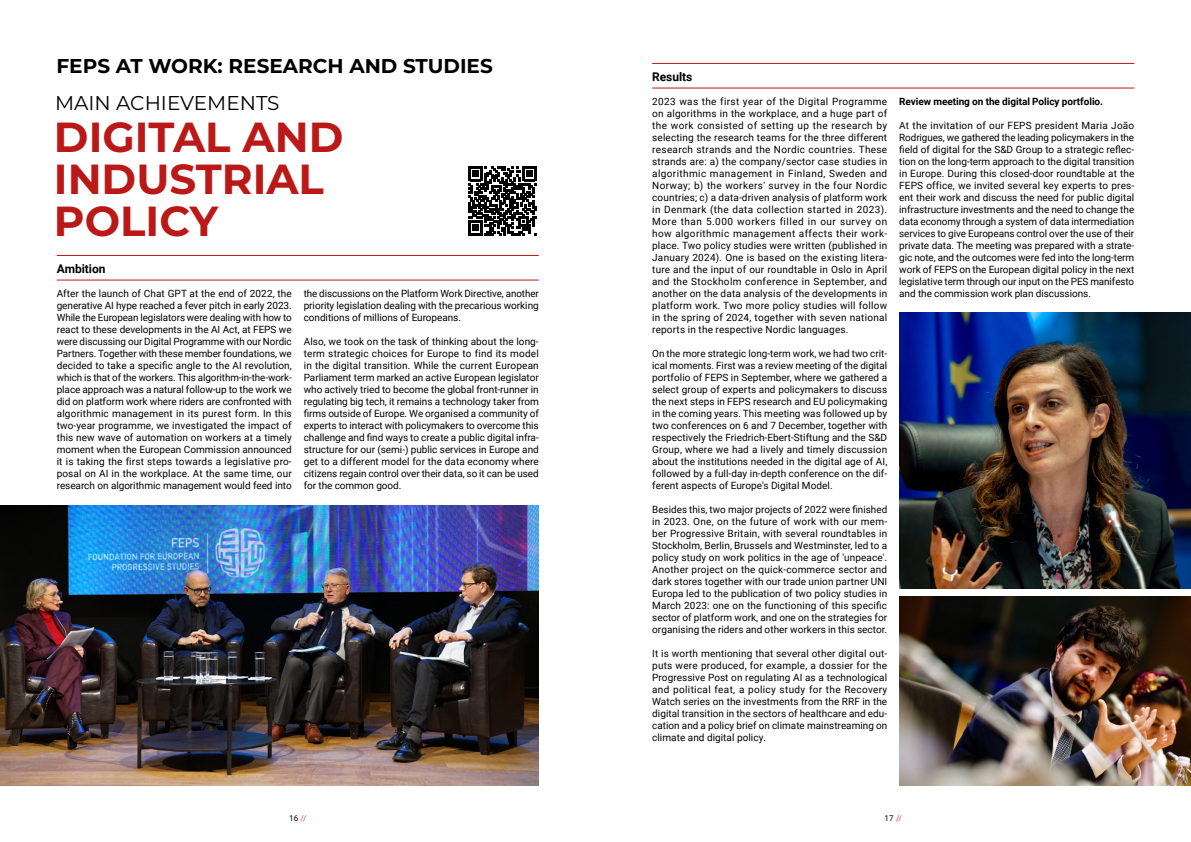
<style>
.page{position:relative;width:1191px;height:842px;background:#fff}
.page>*{position:absolute;margin:0;border:0;box-sizing:border-box;transform-origin:0 0}
.Titre{font:700 42px/42px "Montserrat";color:#bb1818}
.Titre-2{font:700 20px "Montserrat";color:#000}
.Titre-3{font:20px "Montserrat";color:#000}
.Sous_titre_Roboto{font:700 12px "Roboto";letter-spacing:-.005em;color:#000}
.Texte{font:10px/12px "Roboto";color:#000;text-align:justify}
.Texte-2{font:700 10px "Roboto";letter-spacing:-.005em;color:#000}
.t1{font:8px "Roboto";color:#000}
.s1{color:#e73137}
</style>
<div class="page">
<hr style="left:57px;top:255px;width:482px;height:1px;background:#bb1818">
<hr style="left:57px;top:280px;width:482px;height:1px;background:#bb1818">
<hr style="left:652px;top:63px;width:482px;height:1px;background:#bb1818">
<hr style="left:652px;top:88px;width:482px;height:1px;background:#bb1818">
<img style="left:0;top:505px;width:539px;height:280px">
<img style="left:899px;top:313px;width:292px;height:275px">
<img style="left:899px;top:597px;width:292px;height:188px">
<svg style="left:468px;top:167px;width:69px;height:68px"></svg>
<p class="Titre-2" style="left:56px;top:52px;width:438px">FEPS AT WORK: RESEARCH AND STUDIES</p>
<p class="Titre-3" style="left:55px;top:89px;width:226px">MAIN ACHIEVEMENTS</p>
<p class="Titre" style="left:54px;top:114px;width:291px">DIGITAL AND<br>INDUSTRIAL</p>
<p class="Titre" style="left:54px;top:198px;width:166px">POLICY</p>
<p class="Sous_titre_Roboto" style="left:57px;top:260px;width:50px">Ambition</p>
<p class="Texte" style="left:57px;top:287px;width:236px">After the launch of Chat GPT at the end of 2022, the generative AI hype reached a fever pitch in early 2023.<br>While the European legislators were dealing with how to react to these developments in the AI Act, at FEPS we were discussing our Digital Programme with our Nordic Partners. Together with these member foundations, we decided to take a specific angle to the AI revolution, which is that of the workers. This algorithm-in-the-work&shy;place approach was a natural follow-up to the work we did on platform work where riders are confronted with algorithmic management in its purest form. In this two-year programme, we investigated the impact of this new wave of automation on workers at a timely moment when the European Commission announced it is taking the first steps towards a legislative pro&shy;posal on AI in the workplace. At the same time, our research on algorithmic management would feed into</p>
<p class="Texte" style="left:304px;top:287px;width:236px">the discussions on the Platform Work Directive, another priority legislation dealing with the precarious working conditions of millions of Europeans.</p>
<p class="Texte" style="left:304px;top:335px;width:236px">Also, we took on the task of thinking about the long&shy;term strategic choices for Europe to find its model in the digital transition. While the current European Parliament term marked an active European legislator who actively tried to become the global front-runner in regulating big tech, it remains a technology taker from firms outside of Europe. We organised a community of experts to interact with policymakers to overcome this challenge and find ways to create a public digital infra&shy;structure for our (semi-) public services in Europe and get to a different model for the data economy where citizens regain control over their data, so it can be used for the common good.</p>
<p class="Sous_titre_Roboto" style="left:652px;top:68px;width:42px">Results</p>
<p class="Texte" style="left:652px;top:95px;width:236px">2023 was the first year of the Digital Programme on algorithms in the workplace, and a huge part of the work consisted of setting up the research by selecting the research teams for the three different research strands and the Nordic countries. These strands are: a) the company/sector case studies in algorithmic management in Finland, Sweden and Norway; b) the workers' survey in the four Nordic countries; c) a data-driven analysis of platform work in Denmark (the data collection started in 2023).<br>More than 5.000 workers filled in our survey on how algorithmic management affects their work&shy;place. Two policy studies were written (published in January 2024). One is based on the existing litera&shy;ture and the input of our roundtable in Oslo in April and the Stockholm conference in September, and another on the data analysis of the developments in platform work. Two more policy studies will follow in the spring of 2024, together with seven national reports in the respective Nordic languages.</p>
<p class="Texte" style="left:652px;top:347px;width:237px">On the more strategic long-term work, we had two crit&shy;ical moments. First was a review meeting of the digital portfolio of FEPS in September, where we gathered a select group of experts and policymakers to discuss the next steps in FEPS research and EU policymaking in the coming years. This meeting was followed up by two conferences on 6 and 7 December, together with respectively the Friedrich-Ebert-Stiftung and the S&amp;D Group, where we had a lively and timely discussion about the institutions needed in the digital age of AI, followed by a full-day in-depth conference on the dif&shy;ferent aspects of Europe's Digital Model.</p>
<p class="Texte" style="left:652px;top:503px;width:236px">Besides this, two major projects of 2022 were finished in 2023. One, on the future of work with our mem&shy;ber Progressive Britain, with several roundtables in Stockholm, Berlin, Brussels and Westminster, led to a policy study on work politics in the age of 'unpeace'.<br>Another project on the quick-commerce sector and dark stores together with our trade union partner UNI Europa led to the publication of two policy studies in March 2023: one on the functioning of this specific sector of platform work, and one on the strategies for organising the riders and other workers in this sector.</p>
<p class="Texte" style="left:652px;top:647px;width:236px">It is worth mentioning that several other digital out&shy;puts were produced, for example, a dossier for the Progressive Post on regulating AI as a technological and political feat, a policy study for the Recovery Watch series on the investments from the RRF in the digital transition in the sectors of healthcare and edu&shy;cation and a policy brief on climate mainstreaming on climate and digital policy.</p>
<p class="Texte-2" style="left:899px;top:94px;width:205px">Review meeting on the digital Policy portfolio.</p>
<p class="Texte" style="left:899px;top:119px;width:237px">At the invitation of our FEPS president Maria João Rodrigues, we gathered the leading policymakers in the field of digital for the S&amp;D Group to a strategic reflec&shy;tion on the long-term approach to the digital transition in Europe. During this closed-door roundtable at the FEPS office, we invited several key experts to pres&shy;ent their work and discuss the need for public digital infrastructure investments and the need to change the data economy through a system of data intermediation services to give Europeans control over the use of their private data. The meeting was prepared with a strate&shy;gic note, and the outcomes were fed into the long-term work of FEPS on the European digital policy in the next legislative term through our input on the PES manifesto and the commission work plan discussions.</p>
<p class="t1" style="left:289px;top:813px;width:19px">16 <span class="s1">//</span></p>
<p class="t1" style="left:884px;top:813px;width:19px">17 <span class="s1">//</span></p>
</div>
